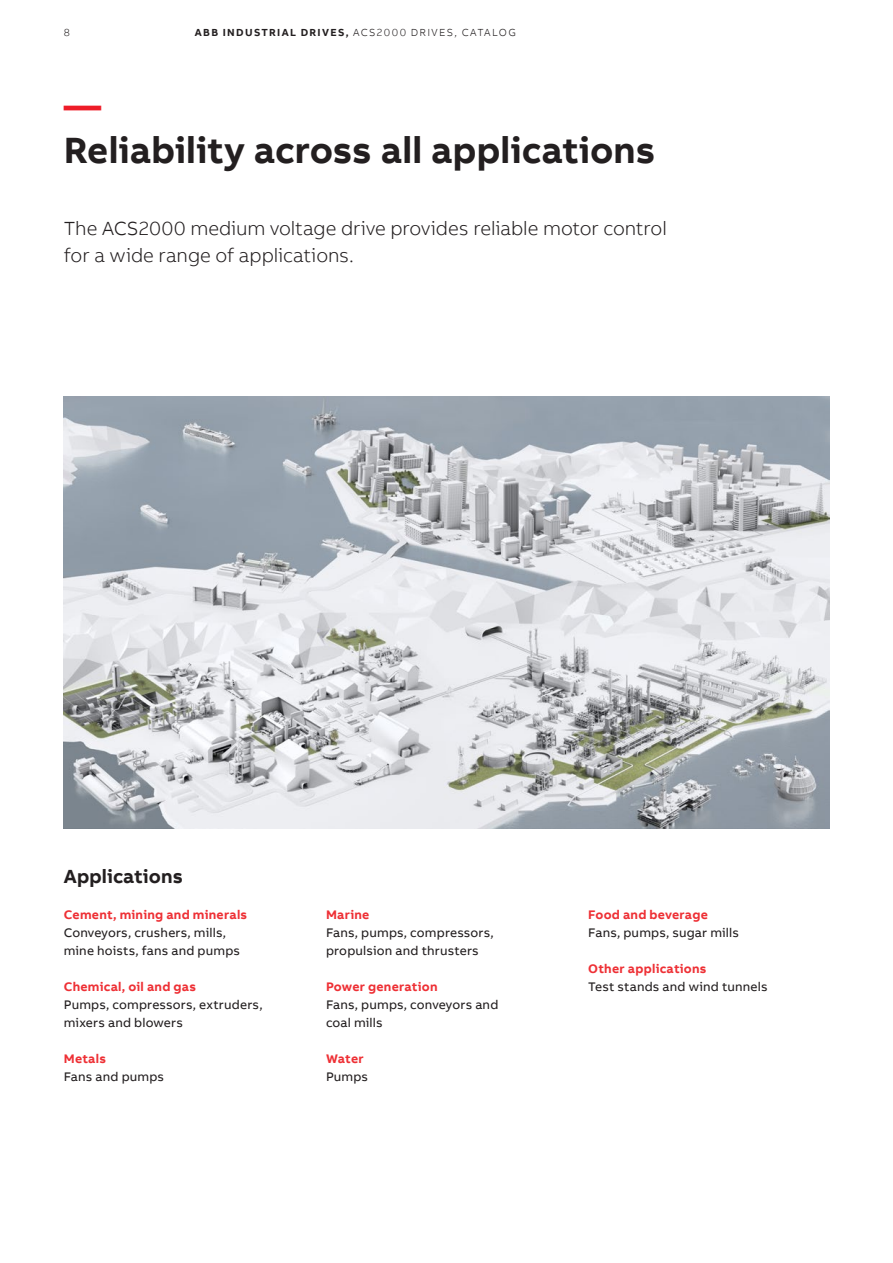
<style>
.page{position:relative;width:893px;height:1263px;background:#fff}
.page>*{position:absolute;margin:0;border:0;box-sizing:border-box;transform-origin:0 0}
.t1{font:700 37.5px "AB Bvoice";color:#231f20}
.t2{font:700 37.5px "AB Bvoice";color:#ee1c28}
.t3{font:300 19.5px/27px "AB Bvoice";letter-spacing:-.005em;color:#231f20}
.t4{font:700 19.5px "AB Bvoice";letter-spacing:.005em;color:#231f20}
.t5{font:12.75px/18px "AB Bvoice";letter-spacing:.015em;color:#231f20}
.t6{font:700 12.75px "AB Bvoice";letter-spacing:.02em;color:#ee3035}
.t7{font:300 10.5px "AB Bvoice";letter-spacing:.13em;color:#231f20}
.s1{font-weight:700}
</style>
<div class="page">
<img style="left:64px;top:397px;width:765px;height:432px">
<p class="t7" style="left:64px;top:26px;width:8px">8</p>
<p class="t7" style="left:195px;top:26px;width:322px"><span class="s1">ABB INDUSTRIAL DRIVES,</span> ACS2000 DRIVES, CATALOG</p>
<h1 class="t2" style="left:64px;top:81px;width:39px">—</h1>
<h1 class="t1" style="left:64px;top:126px;width:593px">Reliability across all applications</h1>
<h2 class="t3" style="left:64px;top:215px;width:605px">The ACS2000 medium voltage drive provides reliable motor control for a wide range of applications.</h2>
<h2 class="t4" style="left:64px;top:864px;width:121px">Applications</h2>
<p class="t6" style="left:64px;top:906px;width:185px">Cement, mining and minerals</p>
<p class="t5" style="left:64px;top:924px;width:178px">Conveyors, crushers, mills, mine hoists, fans and pumps</p>
<p class="t6" style="left:64px;top:978px;width:134px">Chemical, oil and gas</p>
<p class="t5" style="left:64px;top:996px;width:200px">Pumps, compressors, extruders, mixers and blowers</p>
<p class="t6" style="left:64px;top:1050px;width:44px">Metals</p>
<p class="t5" style="left:64px;top:1068px;width:102px">Fans and pumps</p>
<p class="t6" style="left:326px;top:906px;width:45px">Marine</p>
<p class="t5" style="left:326px;top:924px;width:169px">Fans, pumps, compressors, propulsion and thrusters</p>
<p class="t6" style="left:326px;top:978px;width:113px">Power generation</p>
<p class="t5" style="left:326px;top:996px;width:174px">Fans, pumps, conveyors and coal mills</p>
<p class="t6" style="left:326px;top:1050px;width:39px">Water</p>
<p class="t5" style="left:326px;top:1068px;width:44px">Pumps</p>
<p class="t6" style="left:588px;top:906px;width:121px">Food and beverage</p>
<p class="t5" style="left:588px;top:924px;width:152px">Fans, pumps, sugar mills</p>
<p class="t6" style="left:588px;top:960px;width:120px">Other applications</p>
<p class="t5" style="left:588px;top:978px;width:181px">Test stands and wind tunnels</p>
</div>
